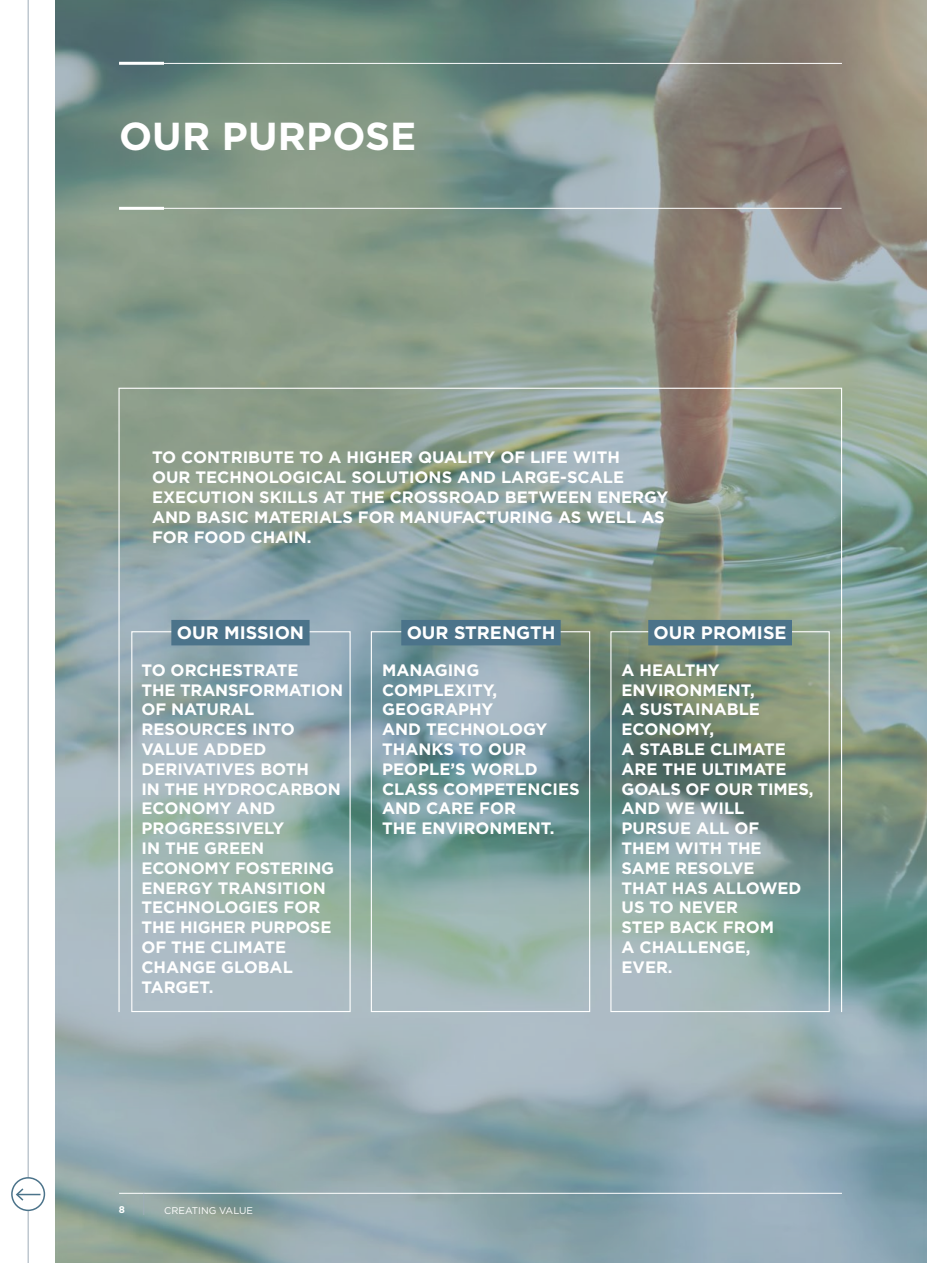
<style>
.page{position:relative;width:927px;height:1263px;background:#fff}
.page>*{position:absolute;margin:0;border:0;box-sizing:border-box;transform-origin:0 0}
.t1{font:700 39px "Gotham";letter-spacing:.005em;color:#fff}
.t2{font:700 18px "Gotham";color:#fff}
.t3{font:700 16.5px/19.8px "Gotham";color:#fff}
.t4{font:9.75px "Gotham";color:#fff}
.t5{font:700 9.75px "Gotham";color:#fff}
</style>
<div class="page">
<img style="left:55px;top:0;width:872px;height:790px">
<img style="left:55px;top:790px;width:872px;height:473px">
<hr style="left:119px;top:63px;width:723px;height:1px;background:#fff">
<div style="left:131px;top:631px;width:220px;height:381px;border:1px solid #fff"></div>
<div style="left:371px;top:631px;width:219px;height:381px;border:1px solid #fff"></div>
<div style="left:610px;top:631px;width:220px;height:381px;border:1px solid #fff"></div>
<div style="left:171px;top:620px;width:139px;height:25px;background:#4b738a"></div>
<div style="left:401px;top:620px;width:160px;height:25px;background:#4b738a"></div>
<div style="left:648px;top:620px;width:144px;height:25px;background:#4b738a"></div>
<hr style="left:119px;top:1193px;width:723px;height:1px;background:#fff">
<hr style="left:119px;top:208px;width:723px;height:1px;background:#fff">
<svg style="left:143px;top:1194px;width:1px;height:21px"></svg>
<hr style="left:119px;top:62px;width:45px;height:3px;background:#fff">
<hr style="left:119px;top:207px;width:45px;height:3px;background:#fff">
<hr style="left:28px;top:0;width:1px;height:1263px;background:#9eadb8">
<div style="left:12px;top:1178px;width:32px;height:32px;background:#fff;border-radius:50%"></div>
<div style="left:11px;top:1177px;width:34px;height:34px;border:2px solid #4b738a;border-radius:50%"></div>
<svg style="left:15px;top:1188px;width:26px;height:14px"></svg>
<h1 class="t1" style="left:119px;top:110px;width:299px">OUR PURPOSE</h1>
<p class="t3" style="left:152px;top:447px;width:518px">TO CONTRIBUTE TO A HIGHER QUALITY OF LIFE WITH<br>OUR TECHNOLOGICAL SOLUTIONS AND LARGE-SCALE EXECUTION SKILLS AT THE CROSSROAD BETWEEN ENERGY AND BASIC MATERIALS FOR MANUFACTURING AS WELL AS FOR FOOD CHAIN.</p>
<p class="t2" style="left:177px;top:621px;width:129px">OUR MISSION</p>
<p class="t2" style="left:407px;top:621px;width:150px">OUR STRENGTH</p>
<p class="t2" style="left:654px;top:621px;width:134px">OUR PROMISE</p>
<p class="t3" style="left:141px;top:660px;width:203px">TO ORCHESTRATE<br>THE TRANSFORMATION<br>OF NATURAL<br>RESOURCES INTO<br>VALUE ADDED<br>DERIVATIVES BOTH<br>IN THE HYDROCARBON<br>ECONOMY AND<br>PROGRESSIVELY<br>IN THE GREEN<br>ECONOMY FOSTERING<br>ENERGY TRANSITION<br>TECHNOLOGIES FOR<br>THE HIGHER PURPOSE<br>OF THE CLIMATE<br>CHANGE GLOBAL<br>TARGET.</p>
<p class="t3" style="left:622px;top:660px;width:194px">A HEALTHY<br>ENVIRONMENT,<br>A SUSTAINABLE<br>ECONOMY,<br>A STABLE CLIMATE<br>ARE THE ULTIMATE<br>GOALS OF OUR TIMES,<br>AND WE WILL<br>PURSUE ALL OF<br>THEM WITH THE<br>SAME RESOLVE<br>THAT HAS ALLOWED<br>US TO NEVER<br>STEP BACK FROM<br>A CHALLENGE,<br>EVER.</p>
<p class="t3" style="left:382px;top:660px;width:199px">MANAGING<br>COMPLEXITY,<br>GEOGRAPHY<br>AND TECHNOLOGY<br>THANKS TO OUR<br>PEOPLE’S WORLD<br>CLASS COMPETENCIES<br>AND CARE FOR<br>THE ENVIRONMENT.</p>
<p class="t5" style="left:119px;top:1203px;width:8px">8</p>
<p class="t4" style="left:164px;top:1204px;width:90px">CREATING VALUE</p>
</div>
